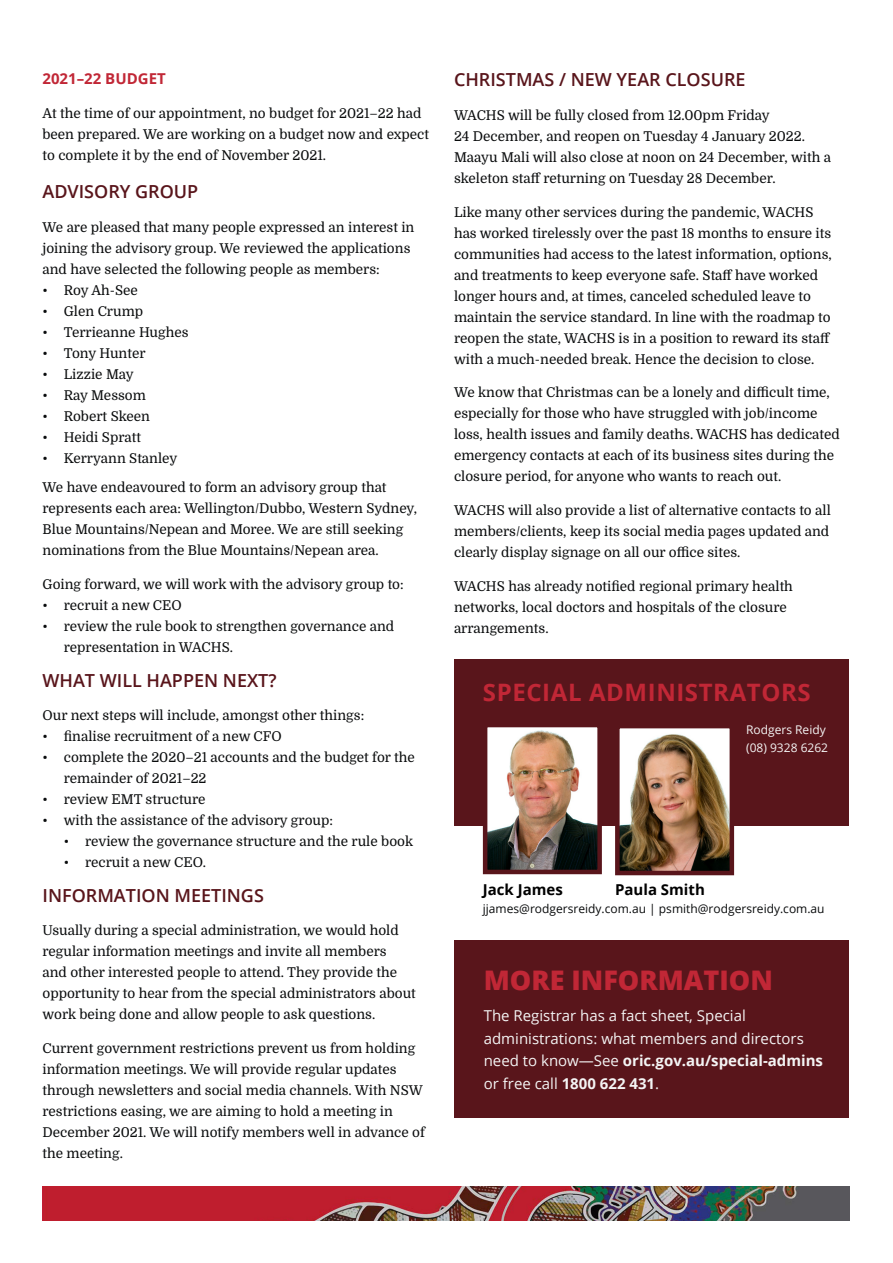
<style>
.page{position:relative;width:893px;height:1263px;background:#fff}
.page>*{position:absolute;margin:0;border:0;box-sizing:border-box;transform-origin:0 0}
.t1{font:800 27px "Open Sans";color:#c12736}
.t2{font:700 24px "Open Sans";letter-spacing:.025em;color:#c12736}
.t3{font:600 18px "Open Sans";color:#59151b}
.Body{font:15px/22.5px "Open Sans";color:#f4f4f4}
.t4{font:700 15px "Open Sans";color:#000}
.t5{font:700 15px "Open Sans";color:#c12736}
.body{font:13.5px/21px "Domine";color:#090b0c}
.list_intro{font:13.5px/21px "Domine";color:#090b0c}
.corp_details{font:12px "Open Sans";color:#090b0c}
.t6{font:12px/18px "Open Sans";color:#f4f4f4}
.s1{font-weight:700}
</style>
<div class="page">
<img style="left:43px;top:1186px;width:806px;height:34px">
<div style="left:454px;top:940px;width:395px;height:178px;background:#59151b"></div>
<div style="left:454px;top:659px;width:395px;height:166px;background:#59151b"></div>
<img style="left:620px;top:729px;width:109px;height:141px">
<div style="left:615px;top:724px;width:119px;height:151px;border:4px solid #59151b"></div>
<img style="left:488px;top:728px;width:109px;height:141px">
<div style="left:483px;top:723px;width:119px;height:151px;border:4px solid #59151b"></div>
<h2 class="t5" style="left:43px;top:68px;width:125px">2021–22 BUDGET</h2>
<p class="body" style="left:43px;top:103px;width:388px">At the time of our appointment, no budget for 2021–22 had been prepared. We are working on a budget now and expect to complete it by the end of November 2021.</p>
<h1 class="t3" style="left:43px;top:179px;width:157px">ADVISORY GROUP</h1>
<p class="list_intro" style="left:43px;top:217px;width:373px">We are pleased that many people expressed an interest in joining the advisory group. We reviewed the applications and have selected the following people as members:</p>
<p class="body" style="left:43px;top:280px;width:97px">• Roy Ah-See</p>
<p class="body" style="left:43px;top:301px;width:102px">• Glen Crump</p>
<p class="body" style="left:43px;top:322px;width:148px">• Terrieanne Hughes</p>
<p class="body" style="left:43px;top:343px;width:105px">• Tony Hunter</p>
<p class="body" style="left:43px;top:364px;width:93px">• Lizzie May</p>
<p class="body" style="left:43px;top:385px;width:105px">• Ray Messom</p>
<p class="body" style="left:43px;top:406px;width:109px">• Robert Skeen</p>
<p class="body" style="left:43px;top:427px;width:100px">• Heidi Spratt</p>
<p class="body" style="left:43px;top:448px;width:136px">• Kerryann Stanley</p>
<p class="body" style="left:43px;top:477px;width:376px">We have endeavoured to form an advisory group that represents each area: Wellington/Dubbo, Western Sydney, Blue Mountains/Nepean and Moree. We are still seeking nominations from the Blue Mountains/Nepean area.</p>
<p class="list_intro" style="left:43px;top:574px;width:363px">Going forward, we will work with the advisory group to:</p>
<p class="body" style="left:43px;top:595px;width:141px">• recruit a new CEO</p>
<p class="body" style="left:64px;top:616px;width:332px;text-indent:-21px">• review the rule book to strengthen governance and representation in WACHS.</p>
<h1 class="t3" style="left:43px;top:668px;width:236px">WHAT WILL HAPPEN NEXT?</h1>
<p class="list_intro" style="left:43px;top:705px;width:323px">Our next steps will include, amongst other things:</p>
<p class="body" style="left:43px;top:726px;width:241px">• finalise recruitment of a new CFO</p>
<p class="body" style="left:64px;top:747px;width:353px;text-indent:-21px">• complete the 2020–21 accounts and the budget for the remainder of 2021–22</p>
<p class="body" style="left:43px;top:789px;width:165px">• review EMT structure</p>
<p class="body" style="left:43px;top:810px;width:292px">• with the assistance of the advisory group:</p>
<p class="body" style="left:64px;top:831px;width:351px">• review the governance structure and the rule book</p>
<p class="body" style="left:64px;top:852px;width:144px">• recruit a new CEO.</p>
<h1 class="t3" style="left:43px;top:883px;width:223px">INFORMATION MEETINGS</h1>
<p class="body" style="left:43px;top:920px;width:375px">Usually during a special administration, we would hold regular information meetings and invite all members<br>and other interested people to attend. They provide the opportunity to hear from the special administrators about work being done and allow people to ask questions.</p>
<p class="body" style="left:43px;top:1038px;width:384px">Current government restrictions prevent us from holding information meetings. We will provide regular updates through newsletters and social media channels. With NSW restrictions easing, we are aiming to hold a meeting in December 2021. We will notify members well in advance of the meeting.</p>
<h1 class="t3" style="left:454px;top:67px;width:293px">CHRISTMAS / NEW YEAR CLOSURE</h1>
<p class="body" style="left:454px;top:105px;width:379px">WACHS will be fully closed from 12.00pm Friday<br>24 December, and reopen on Tuesday 4 January 2022.<br>Maayu Mali will also close at noon on 24 December, with a skeleton staff returning on Tuesday 28 December.</p>
<p class="body" style="left:454px;top:202px;width:379px">Like many other services during the pandemic, WACHS has worked tirelessly over the past 18 months to ensure its communities had access to the latest information, options, and treatments to keep everyone safe. Staff have worked longer hours and, at times, canceled scheduled leave to maintain the service standard. In line with the roadmap to reopen the state, WACHS is in a position to reward its staff with a much-needed break. Hence the decision to close.</p>
<p class="body" style="left:454px;top:382px;width:387px">We know that Christmas can be a lonely and difficult time, especially for those who have struggled with job/income loss, health issues and family deaths. WACHS has dedicated emergency contacts at each of its business sites during the closure period, for anyone who wants to reach out.</p>
<p class="body" style="left:454px;top:500px;width:378px;text-align:justify">WACHS will also provide a list of alternative contacts to all members/clients, keep its social media pages updated and clearly display signage on all our office sites.</p>
<p class="body" style="left:454px;top:576px;width:340px">WACHS has already notified regional primary health networks, local doctors and hospitals of the closure arrangements.</p>
<p class="t2" style="left:483px;top:675px;width:329px">SPECIAL ADMINISTRATORS</p>
<p class="t6" style="left:746px;top:721px;width:83px">Rodgers Reidy (08) 9328 6262</p>
<p class="t4" style="left:483px;top:879px;width:82px">Jack James</p>
<p class="t4" style="left:615px;top:879px;width:91px">Paula Smith</p>
<p class="corp_details" style="left:483px;top:901px;width:343px">jjames@rodgersreidy.com.au | psmith@rodgersreidy.com.au</p>
<h2 class="t1" style="left:484px;top:960px;width:291px">MORE INFORMATION</h2>
<h2 class="Body" style="left:484px;top:1004px;width:341px">The Registrar has a fact sheet, Special administrations: what members and directors need to know—See <span class="s1">oric.gov.au/special-admins </span>or free call <span class="s1">1800 622 431</span>.</h2>
</div>
